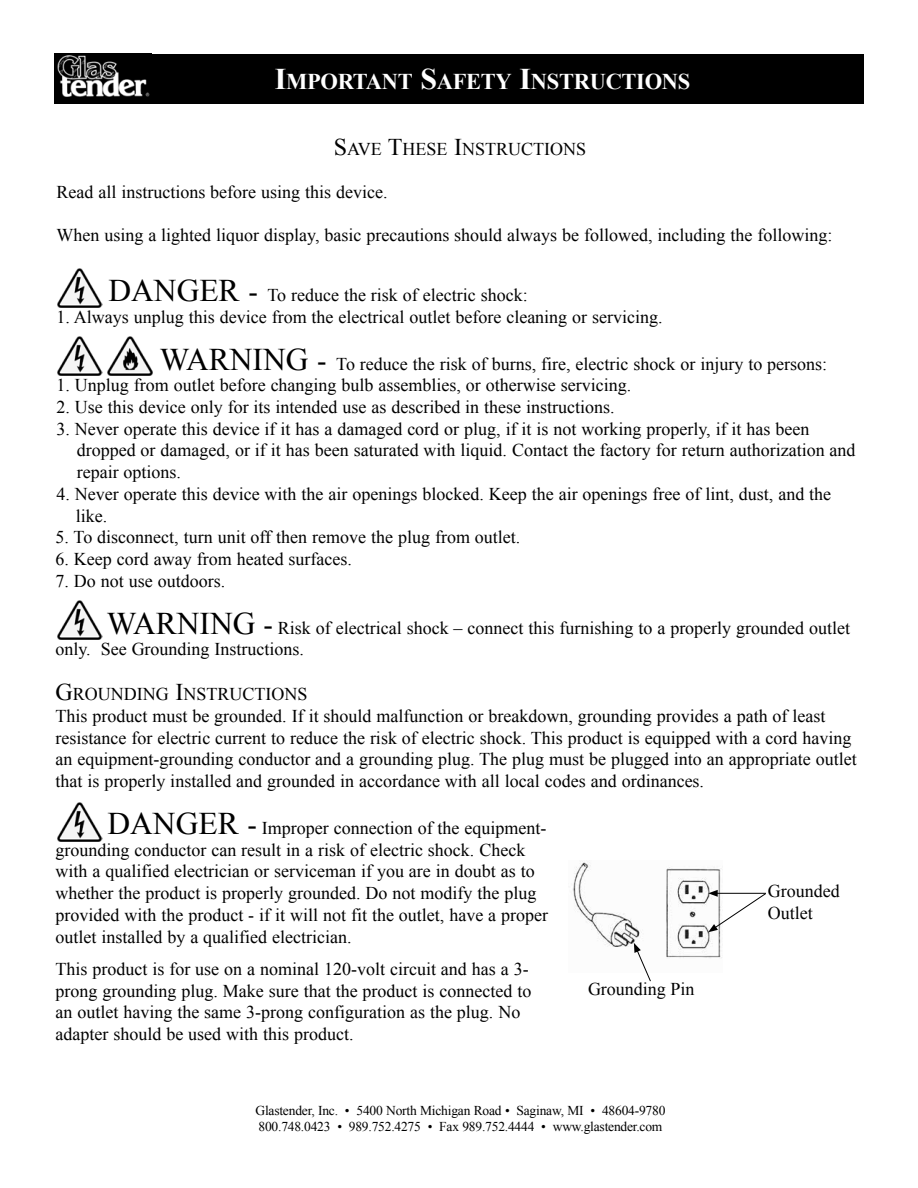
<style>
.page{position:relative;width:918px;height:1188px;background:#fff}
.page>*{position:absolute;margin:0;border:0;box-sizing:border-box;transform-origin:0 0}
.t1{font:31.5px "Times New Roman";color:#000}
.t2{font:700 22.5px "Times New Roman";letter-spacing:-.015em;color:#fff}
.t3{font:18px/21.8px "Times New Roman";color:#000}
.t4{font:18px "Times New Roman";color:#000}
.t5{font:13.5px/16.2px "Times New Roman";letter-spacing:-.015em;color:#000}
.s1{font-size:30px}
.s2{font-size:24px}
.s3{font-size:28.5px}
.s4{font-size:31.5px}
.s5{font-style:inherit}
</style>
<div class="page">
<img style="left:572px;top:861px;width:150px;height:97px">
<svg style="left:708px;top:890px;width:58px;height:42px"></svg>
<svg style="left:634px;top:943px;width:17px;height:39px"></svg>
<div style="left:54px;top:54px;width:810px;height:50px;background:#000"></div>
<img style="left:57px;top:55px;width:93px;height:42px">
<img style="left:57px;top:269px;width:46px;height:39px">
<img style="left:108px;top:336px;width:45px;height:39px">
<img style="left:57px;top:336px;width:46px;height:39px">
<img style="left:57px;top:600px;width:46px;height:39px">
<img style="left:57px;top:802px;width:46px;height:39px">
<p class="t2" style="left:275px;top:66px;width:415px"><span class="s1">I</span>MPORTANT <span class="s1">S</span>AFETY <span class="s1">I</span>NSTRUCTIONS</p>
<p class="t4" style="left:334px;top:137px;width:254px"><span class="s2">S</span>AVE <span class="s2">T</span>HESE <span class="s2">I</span>NSTRUCTIONS</p>
<p class="t3" style="left:56px;top:181px;width:333px">Read all instructions before using this device.</p>
<p class="t3" style="left:56px;top:224px;width:778px">When using a lighted liquor display, basic precautions should always be followed, including the following:</p>
<h1 class="t1" style="left:108px;top:269px;width:23px">DANGER</h1>
<p class="t3" style="left:248px;top:284px;width:281px"><span class="s3">-</span> To reduce the risk of electric shock:</p>
<p class="t3" style="left:56px;top:306px;width:608px">1. Always unplug this device from the electrical outlet before cleaning or servicing.</p>
<p class="t3" style="left:160px;top:353px;width:669px"><span class="s4">WARNING</span> <span class="s3">-</span> To reduce the risk of burns, fire, electric shock or injury to persons:</p>
<p class="t3" style="left:56px;top:374px;width:576px">1. Unplug from outlet before changing bulb assemblies, or otherwise servicing.</p>
<p class="t3" style="left:56px;top:396px;width:560px">2. Use this device only for its intended use as described in these instructions.</p>
<p class="t3" style="left:77px;top:418px;width:780px;text-indent:-20px">3. Never operate this device if it has a damaged cord or plug, if it is not working properly, if it has been dropped or damaged, or if it has been saturated with liquid. Contact the factory for return authorization and repair options.</p>
<p class="t3" style="left:76px;top:483px;width:757px;text-indent:-19px">4. Never operate this device with the air openings blocked. Keep the air openings free of lint, dust, and the like.</p>
<p class="t3" style="left:56px;top:526px;width:466px">5. To disconnect, turn unit off then remove the plug from outlet.</p>
<p class="t3" style="left:56px;top:548px;width:298px">6. Keep cord away from heated surfaces.</p>
<p class="t3" style="left:56px;top:569px;width:171px">7. Do not use outdoors.</p>
<p class="t3" style="left:55px;top:616px;width:796px;text-indent:51px"><span class="s4">WARNING</span> <span class="s3">-</span> Risk of electrical shock – connect this furnishing to a properly grounded outlet only. See Grounding Instructions.</p>
<p class="t3" style="left:56px;top:683px;width:803px"><span class="s2">G</span><span class="s5">ROUNDING</span> <span class="s2">I</span><span class="s5">NSTRUCTIONS<br></span>This product must be grounded. If it should malfunction or breakdown, grounding provides a path of least resistance for electric current to reduce the risk of electric shock. This product is equipped with a cord having an equipment-grounding conductor and a grounding plug. The plug must be plugged into an appropriate outlet that is properly installed and grounded in accordance with all local codes and ordinances.</p>
<h1 class="t1" style="left:107px;top:802px;width:23px">DANGER</h1>
<p class="t3" style="left:56px;top:817px;width:494px;text-indent:192px"><span class="s3">-</span> Improper connection of the equipment&shy;grounding conductor can result in a risk of electric shock. Check with a qualified electrician or serviceman if you are in doubt as to whether the product is properly grounded. Do not modify the plug provided with the product - if it will not fit the outlet, have a proper outlet installed by a qualified electrician.</p>
<p class="t3" style="left:56px;top:958px;width:477px">This product is for use on a nominal 120-volt circuit and has a 3- prong grounding plug. Make sure that the product is connected to an outlet having the same 3-prong configuration as the plug. No adapter should be used with this product.</p>
<p class="t3" style="left:768px;top:880px;width:73px">Grounded<br>Outlet</p>
<p class="t3" style="left:588px;top:978px;width:108px">Grounding Pin</p>
<p class="t5" style="left:256px;top:1102px;width:411px">Glastender, Inc. • 5400 North Michigan Road • Saginaw, MI • 48604-9780<br>800.748.0423 • 989.752.4275 • Fax 989.752.4444 • www.glastender.com</p>
</div>
